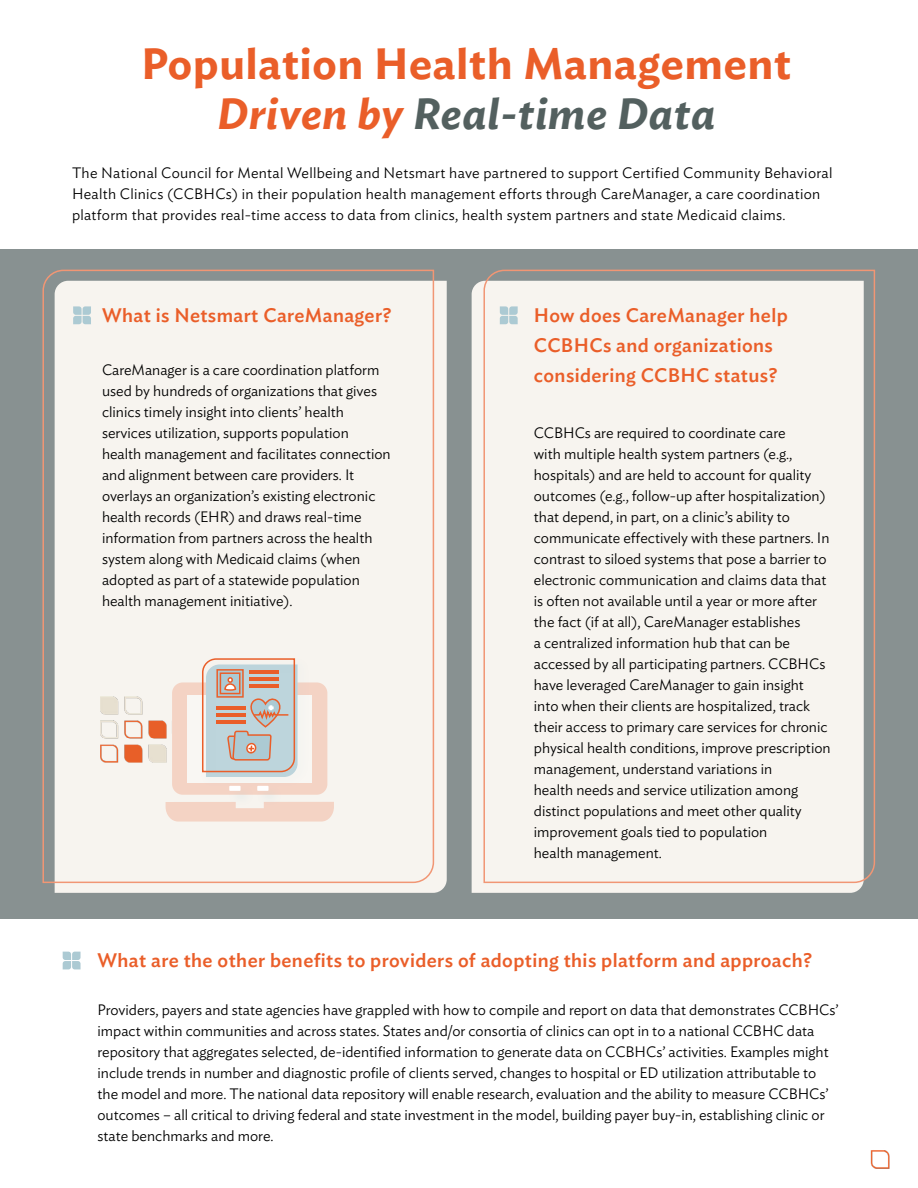
<style>
.page{position:relative;width:918px;height:1188px;background:#fff}
.page>*{position:absolute;margin:0;border:0;box-sizing:border-box;transform-origin:0 0}
.t1{font:600 43.5px/49.5px "Ideal Sans";letter-spacing:.02em;color:#ea5e29;text-align:center}
.t2{font:500 19.5px/30px "Ideal Sans";letter-spacing:.02em;color:#ea5e29}
.t3{font:300 15px/21px "Ideal Sans";color:#000}
.t4{font:300 15px/21px "Ideal Sans";letter-spacing:.02em;color:#000}
.s1{font-style:italic}
.s2{font-style:italic;color:#53605f}
</style>
<div class="page">
<div style="left:0;top:250px;width:918px;height:669px;background:#889191"></div>
<div style="left:472px;top:281px;width:391px;height:612px;background:#f7f4ef"></div>
<div style="left:55px;top:281px;width:392px;height:612px;background:#f7f4ef"></div>
<svg style="left:42px;top:269px;width:393px;height:615px"></svg>
<div style="left:483px;top:269px;width:393px;height:615px;background:#f7f4ef"></div>
<img style="left:870px;top:1150px;width:20px;height:19px">
<svg style="left:73px;top:306px;width:18px;height:18px"></svg>
<svg style="left:500px;top:306px;width:18px;height:18px"></svg>
<svg style="left:63px;top:952px;width:18px;height:17px"></svg>
<h1 class="t1" style="left:141px;top:36px;width:651px">Population Health Management<br><span class="s1">Driven by</span> <span class="s2">Real-time Data</span></h1>
<p class="t4" style="left:72px;top:161px;width:762px">The National Council for Mental Wellbeing and Netsmart have partnered to support Certified Community Behavioral<br>Health Clinics (CCBHCs) in their population health management efforts through CareManager, a care coordination platform that provides real-time access to data from clinics, health system partners and state Medicaid claims.</p>
<h2 class="t2" style="left:102px;top:299px;width:291px">What is Netsmart CareManager?</h2>
<p class="t3" style="left:102px;top:358px;width:290px">CareManager is a care coordination platform used by hundreds of organizations that gives clinics timely insight into clients’ health services utilization, supports population health management and facilitates connection and alignment between care providers. It overlays an organization’s existing electronic health records (EHR) and draws real-time information from partners across the health system along with Medicaid claims (when adopted as part of a statewide population health management initiative).</p>
<h2 class="t2" style="left:534px;top:299px;width:255px">How does CareManager help<br>CCBHCs and organizations considering CCBHC status?</h2>
<p class="t3" style="left:534px;top:421px;width:298px">CCBHCs are required to coordinate care<br>with multiple health system partners (e.g., hospitals) and are held to account for quality outcomes (e.g., follow-up after hospitalization) that depend, in part, on a clinic’s ability to communicate effectively with these partners. In contrast to siloed systems that pose a barrier to electronic communication and claims data that is often not available until a year or more after the fact (if at all), CareManager establishes<br>a centralized information hub that can be accessed by all participating partners. CCBHCs have leveraged CareManager to gain insight into when their clients are hospitalized, track their access to primary care services for chronic physical health conditions, improve prescription management, understand variations in<br>health needs and service utilization among distinct populations and meet other quality improvement goals tied to population<br>health management.</p>
<h2 class="t2" style="left:98px;top:943px;width:716px">What are the other benefits to providers of adopting this platform and approach?</h2>
<p class="t3" style="left:98px;top:998px;width:743px">Providers, payers and state agencies have grappled with how to compile and report on data that demonstrates CCBHCs’ impact within communities and across states. States and/or consortia of clinics can opt in to a national CCBHC data repository that aggregates selected, de-identified information to generate data on CCBHCs’ activities. Examples might include trends in number and diagnostic profile of clients served, changes to hospital or ED utilization attributable to the model and more. The national data repository will enable research, evaluation and the ability to measure CCBHCs’ outcomes – all critical to driving federal and state investment in the model, building payer buy-in, establishing clinic or state benchmarks and more.</p>
</div>
